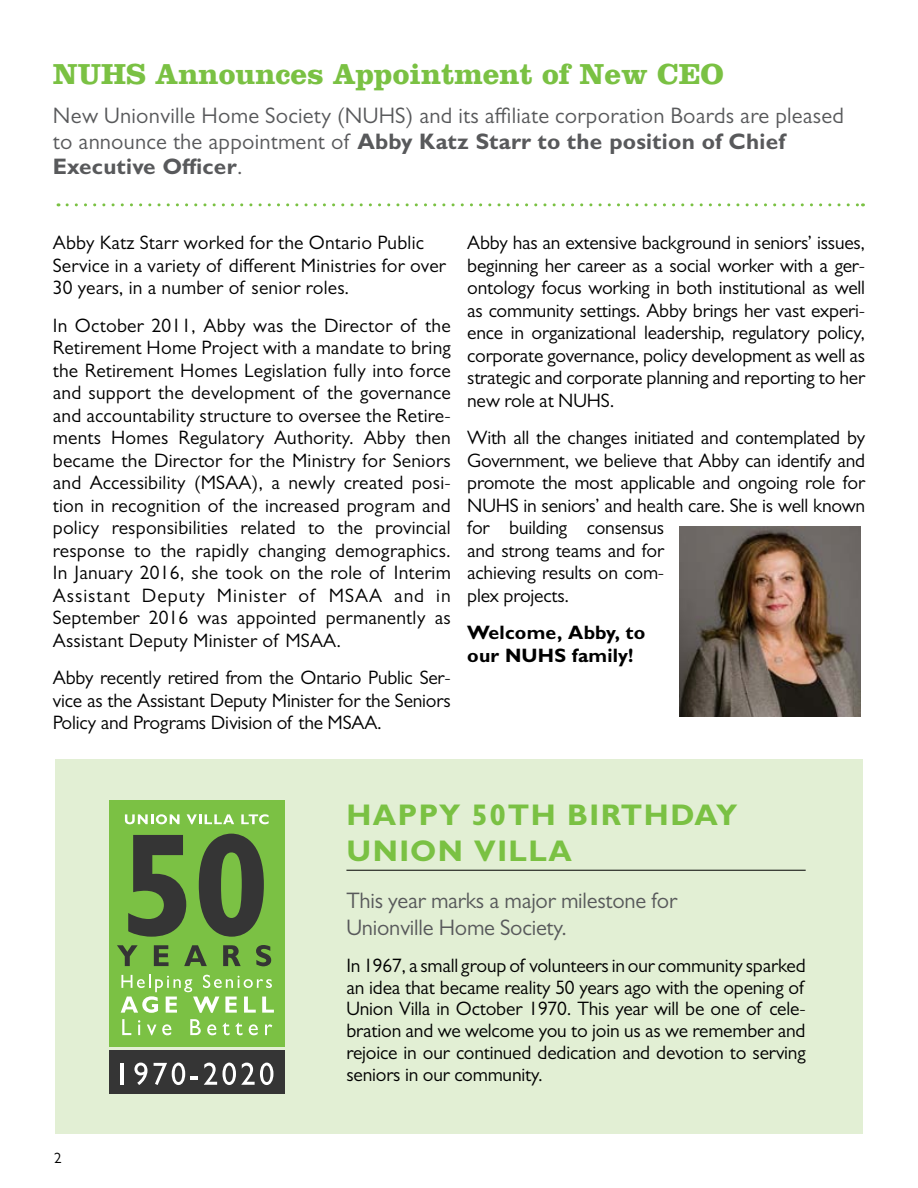
<style>
.page{position:relative;width:918px;height:1188px;background:#fff}
.page>*{position:absolute;margin:0;border:0;box-sizing:border-box;transform-origin:0 0}
.t1{font:700 30px "Clarendon LT Std";color:#7ac143}
.t2{font:700 30px/36px "Gill Sans MT Pro";letter-spacing:.05em;color:#7ac143}
.t3{font:22.5px/25.5px "Gill Sans MT Pro";letter-spacing:.01em;color:#58595b}
.t4{font:22.5px/27px "Gill Sans MT Pro";letter-spacing:-.01em;color:#58595b}
.t5{font:19.5px/22.5px "Gill Sans MT Pro";letter-spacing:-.01em;color:#000;text-align:justify}
.t6{font:19.5px/22.5px "Gill Sans MT Pro";letter-spacing:.01em;color:#000}
.t7{font:700 19.5px/22.5px "Gill Sans MT Pro";letter-spacing:.01em;color:#000}
.t8{font:15px "Gill Sans MT Pro";color:#000}
.s1{font-weight:700}
</style>
<div class="page">
<div style="left:55px;top:759px;width:807px;height:375px;background:#e2efd4"></div>
<hr style="left:346px;top:870px;width:460px;height:1px;background:#000">
<div style="left:109px;top:1050px;width:175px;height:44px;background:#353535"></div>
<div style="left:109px;top:800px;width:175px;height:246px;background:#7bc144"></div>
<hr style="left:121px;top:1063px;width:3px;height:22px;background:#fff">
<svg style="left:134px;top:1063px;width:13px;height:22px"></svg>
<svg style="left:154px;top:1063px;width:31px;height:22px"></svg>
<svg style="left:191px;top:1076px;width:7px;height:3px"></svg>
<svg style="left:204px;top:1063px;width:69px;height:22px"></svg>
<svg style="left:117px;top:945px;width:21px;height:21px"></svg>
<svg style="left:154px;top:945px;width:15px;height:21px"></svg>
<svg style="left:184px;top:945px;width:23px;height:21px"></svg>
<svg style="left:223px;top:945px;width:18px;height:21px"></svg>
<svg style="left:256px;top:945px;width:15px;height:21px"></svg>
<svg style="left:122px;top:1019px;width:9px;height:16px"></svg>
<svg style="left:138px;top:1020px;width:2px;height:15px"></svg>
<svg style="left:147px;top:1025px;width:9px;height:10px"></svg>
<svg style="left:162px;top:1024px;width:9px;height:11px"></svg>
<svg style="left:190px;top:1019px;width:11px;height:16px"></svg>
<svg style="left:207px;top:1024px;width:9px;height:11px"></svg>
<svg style="left:222px;top:1022px;width:21px;height:13px"></svg>
<svg style="left:249px;top:1024px;width:9px;height:11px"></svg>
<svg style="left:265px;top:1024px;width:7px;height:11px"></svg>
<svg style="left:121px;top:975px;width:153px;height:38px"></svg>
<svg style="left:125px;top:814px;width:55px;height:10px"></svg>
<svg style="left:187px;top:814px;width:47px;height:10px"></svg>
<svg style="left:241px;top:814px;width:28px;height:10px"></svg>
<svg style="left:128px;top:835px;width:58px;height:102px"></svg>
<svg style="left:199px;top:834px;width:65px;height:103px"></svg>
<img style="left:680px;top:527px;width:181px;height:190px">
<svg style="left:67px;top:203px;width:797px;height:3px"></svg>
<h1 class="t1" style="left:53px;top:56px;width:672px">NUHS Announces Appointment of New CEO</h1>
<p class="t3" style="left:53px;top:103px;width:793px">New Unionville Home Society (NUHS) and its affiliate corporation Boards are pleased to announce the appointment of <span class="s1">Abby Katz Starr to the position of Chief<br>Executive Officer</span>.</p>
<p class="t6" style="left:53px;top:231px;width:395px">Abby Katz Starr worked for the Ontario Public<br>Service in a variety of different Ministries for over<br>30 years, in a number of senior roles.</p>
<p class="t5" style="left:53px;top:314px;width:399px">In October 2011, Abby was the Director of the Retirement Home Project with a mandate to bring the Retirement Homes Legislation fully into force and support the development of the governance and accountability structure to oversee the Retire&shy;ments Homes Regulatory Authority. Abby then became the Director for the Ministry for Seniors and Accessibility (MSAA), a newly created posi&shy;tion in recognition of the increased program and policy responsibilities related to the provincial response to the rapidly changing demographics.<br>In January 2016, she took on the role of Interim Assistant Deputy Minister of MSAA and in September 2016 was appointed permanently as Assistant Deputy Minister of MSAA.</p>
<p class="t5" style="left:53px;top:666px;width:399px">Abby recently retired from the Ontario Public Ser&shy;vice as the Assistant Deputy Minister for the Seniors Policy and Programs Division of the MSAA.</p>
<p class="t5" style="left:467px;top:231px;width:399px">Abby has an extensive background in seniors’ issues, beginning her career as a social worker with a ger&shy;ontology focus working in both institutional as well as community settings. Abby brings her vast experi&shy;ence in organizational leadership, regulatory policy, corporate governance, policy development as well as strategic and corporate planning and reporting to her new role at NUHS.</p>
<p class="t5" style="left:467px;top:426px;width:399px;text-align:left">With all the changes initiated and contemplated by Government, we believe that Abby can identify and promote the most applicable and ongoing role for NUHS in seniors’ and health care. She is well known for building consensus<br>and strong teams and for<br>achieving results on com-<br>plex projects.</p>
<p class="t7" style="left:467px;top:621px;width:180px">Welcome, Abby, to our NUHS family!</p>
<p class="t8" style="left:54px;top:1149px;width:9px">2</p>
<h1 class="t2" style="left:346px;top:796px;width:393px">HAPPY 50TH BIRTHDAY<br>UNION VILLA</h1>
<p class="t4" style="left:346px;top:887px;width:332px">This year marks a major milestone for<br>Unionville Home Society.</p>
<p class="t5" style="left:346px;top:954px;width:461px;line-height:21.9px">In 1967, a small group of volunteers in our community sparked an idea that became reality 50 years ago with the opening of Union Villa in October 1970. This year will be one of cele&shy;bration and we welcome you to join us as we remember and rejoice in our continued dedication and devotion to serving seniors in our community.</p>
</div>
